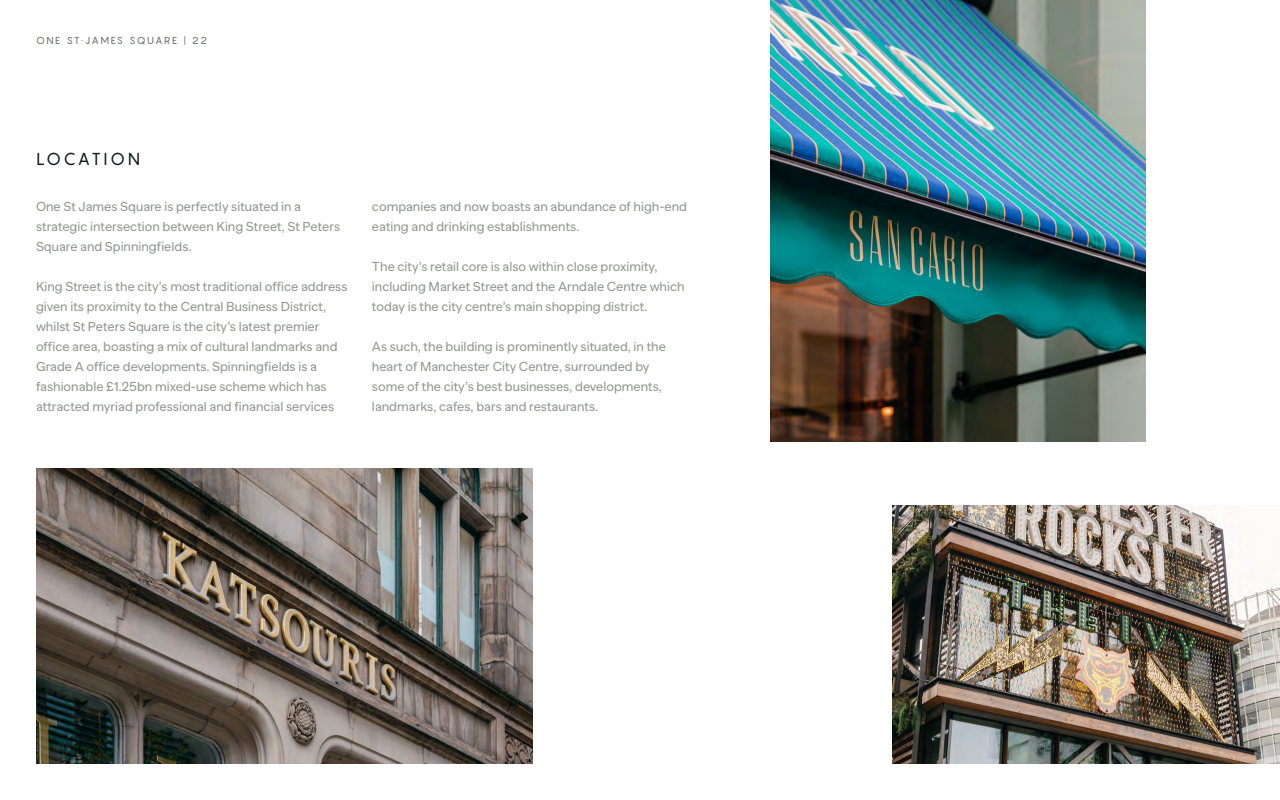
<style>
.page{position:relative;width:1280px;height:800px;background:#fff}
.page>*{position:absolute;margin:0;border:0;box-sizing:border-box;transform-origin:0 0}
.t1{font:17.1px "Pangram";letter-spacing:.125em;color:#0c171a}
.t2{font:13px/20px "Banana Grotesk";color:#92978f}
.t3{font:10px "Pangram";letter-spacing:.145em;color:#636b5f}
</style>
<div class="page">
<img style="left:36px;top:469px;width:497px;height:295px">
<img style="left:892px;top:506px;width:388px;height:258px">
<img style="left:770px;top:0;width:376px;height:442px">
<p class="t3" style="left:36px;top:34px;width:172px">ONE ST.JAMES SQUARE | 22</p>
<h1 class="t1" style="left:36px;top:148px;width:105px">LOCATION</h1>
<p class="t2" style="left:36px;top:197px;width:306px">One St James Square is perfectly situated in a strategic intersection between King Street, St Peters<br>Square and Spinningfields.</p>
<p class="t2" style="left:36px;top:277px;width:313px">King Street is the city’s most traditional office address given its proximity to the Central Business District, whilst St Peters Square is the city’s latest premier office area, boasting a mix of cultural landmarks and Grade A office developments. Spinningfields is a fashionable £1.25bn mixed-use scheme which has attracted myriad professional and financial services</p>
<p class="t2" style="left:372px;top:197px;width:317px">companies and now boasts an abundance of high-end eating and drinking establishments.</p>
<p class="t2" style="left:372px;top:257px;width:314px">The city’s retail core is also within close proximity, including Market Street and the Arndale Centre which today is the city centre’s main shopping district.</p>
<p class="t2" style="left:372px;top:337px;width:295px">As such, the building is prominently situated, in the heart of Manchester City Centre, surrounded by some of the city’s best businesses, developments, landmarks, cafes, bars and restaurants.</p>
</div>
